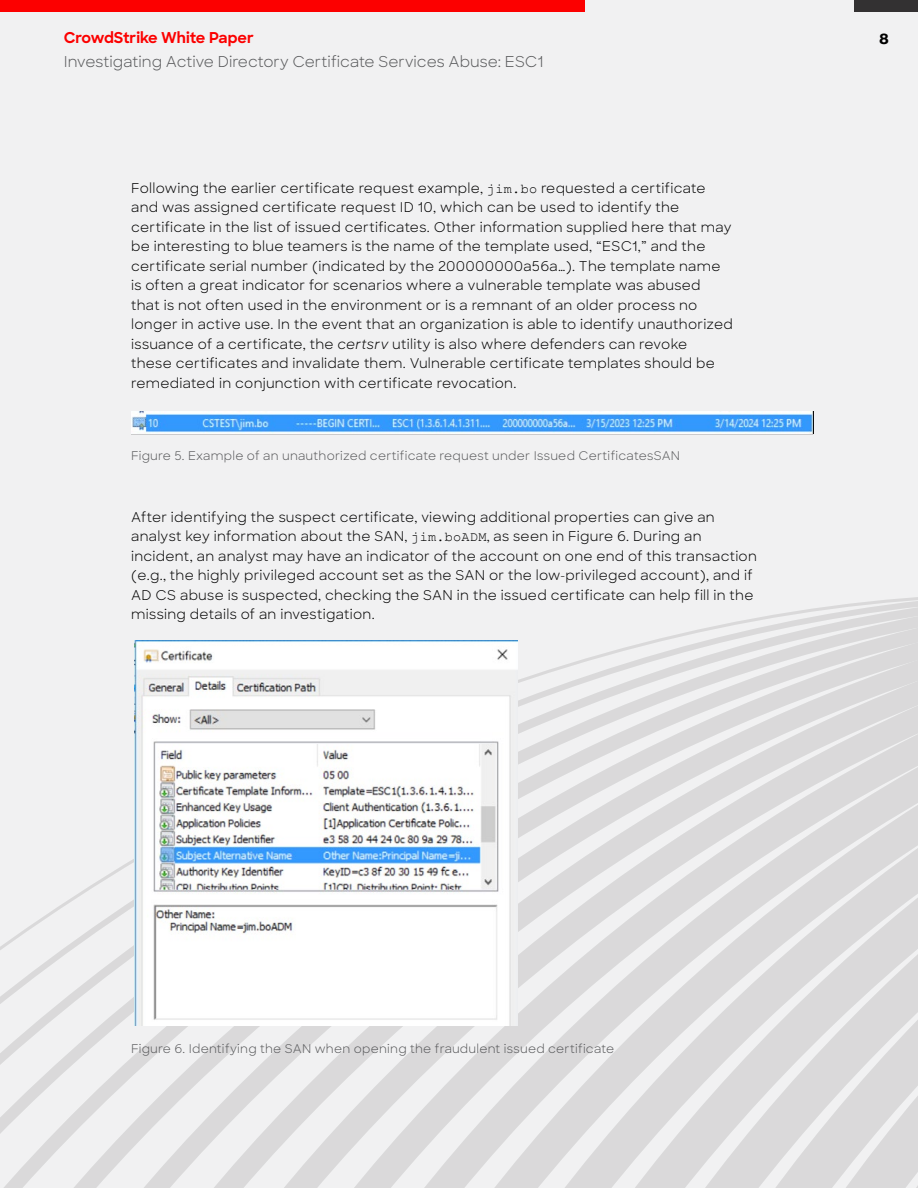
<style>
.page{position:relative;width:918px;height:1188px;background:#f1f1f2}
.page>*{position:absolute;margin:0;border:0;box-sizing:border-box;transform-origin:0 0}
.t1{font:15px "Crowdstrike Sharp Sans";color:#58595b}
.t2{font:700 15px "Crowdstrike Sharp Sans";color:#fc0000}
.t3{font:700 15px "Haas Grot Disp 75";color:#000}
.t4{font:13.5px/19.5px "Crowdstrike Sharp Sans";letter-spacing:.02em;color:#000}
.t5{font:12px "Crowdstrike Sharp Sans";letter-spacing:.02em;color:#58595b}
.s1{font-family:"Courier New"}
.s2{font-family:"Crowdstrike Sharp Sans Book Itl"}
</style>
<div class="page">
<div style="left:0;top:0;width:585px;height:11px;background:#fc0000"></div>
<div style="left:854px;top:0;width:64px;height:11px;background:#333132"></div>
<svg style="left:0;top:917px;width:43px;height:271px"></svg>
<svg style="left:43px;top:867px;width:77px;height:321px"></svg>
<svg style="left:120px;top:640px;width:77px;height:548px"></svg>
<svg style="left:197px;top:1026px;width:76px;height:162px"></svg>
<svg style="left:273px;top:1026px;width:75px;height:162px"></svg>
<svg style="left:348px;top:1026px;width:73px;height:162px"></svg>
<svg style="left:421px;top:1026px;width:74px;height:162px"></svg>
<svg style="left:495px;top:640px;width:73px;height:548px"></svg>
<svg style="left:568px;top:643px;width:74px;height:545px"></svg>
<svg style="left:642px;top:597px;width:276px;height:591px"></svg>
<img style="left:135px;top:640px;width:382px;height:386px">
<img style="left:131px;top:412px;width:683px;height:22px">
<p class="t2" style="left:64px;top:26px;width:192px">CrowdStrike White Paper</p>
<p class="t1" style="left:64px;top:50px;width:481px">Investigating Active Directory Certificate Services Abuse: ESC1</p>
<p class="t4" style="left:131px;top:178px;width:603px">Following the earlier certificate request example, <span class="s1">jim.bo</span> requested a certificate and was assigned certificate request ID 10, which can be used to identify the certificate in the list of issued certificates. Other information supplied here that may be interesting to blue teamers is the name of the template used, “ESC1,” and the certificate serial number (indicated by the 200000000a56a…). The template name is often a great indicator for scenarios where a vulnerable template was abused<br>that is not often used in the environment or is a remnant of an older process no longer in active use. In the event that an organization is able to identify unauthorized issuance of a certificate, the <span class="s2">certsrv</span> utility is also where defenders can revoke<br>these certificates and invalidate them. Vulnerable certificate templates should be remediated in conjunction with certificate revocation.</p>
<p class="t5" style="left:131px;top:447px;width:550px">Figure 5. Example of an unauthorized certificate request under Issued CertificatesSAN</p>
<p class="t4" style="left:131px;top:507px;width:627px">After identifying the suspect certificate, viewing additional properties can give an analyst key information about the SAN, <span class="s1">jim.boADM</span>, as seen in Figure 6. During an incident, an analyst may have an indicator of the account on one end of this transaction (e.g., the highly privileged account set as the SAN or the low-privileged account), and if AD CS abuse is suspected, checking the SAN in the issued certificate can help fill in the missing details of an investigation.</p>
<p class="t3" style="left:880px;top:30px;width:11px">8</p>
<p class="t5" style="left:131px;top:1040px;width:485px">Figure 6. Identifying the SAN when opening the fraudulent issued certificate</p>
</div>
